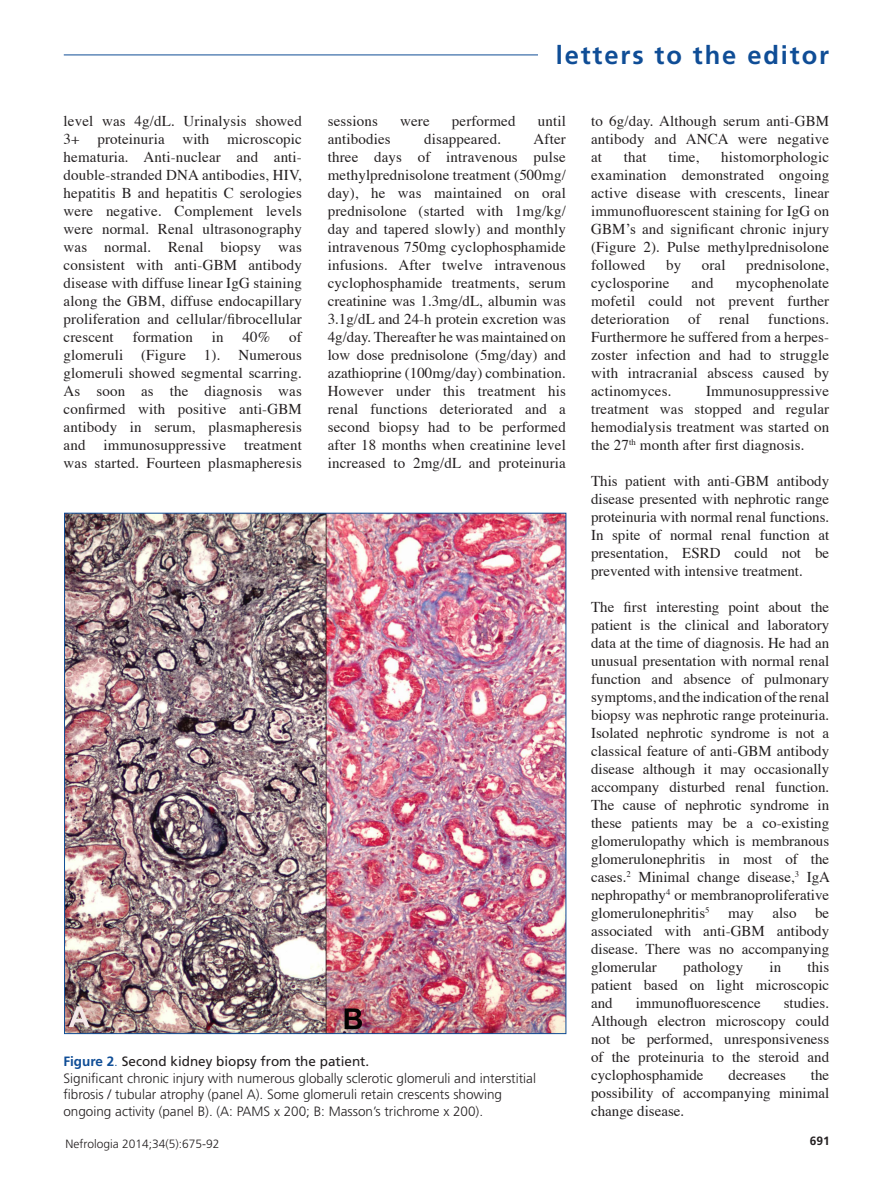
<style>
.page{position:relative;width:893px;height:1191px;background:#fff}
.page>*{position:absolute;margin:0;border:0;box-sizing:border-box;transform-origin:0 0}
.t1{font:700 25.5px "Frutiger";letter-spacing:.075em;color:#0f4d96}
.t2{font:15px/18px "Times";letter-spacing:.01em;color:#231f20;text-align:justify}
.t3{font:300 13.5px/16.5px "Frutiger";color:#231f20}
.t4{font:300 12px "Frutiger";color:#231f20}
.t5{font:700 12px "Frutiger";color:#231f20}
.s1{font-weight:700;color:#0f4d96}
.s2{color:#0f4d96}
.s3{font-weight:400}
</style>
<div class="page">
<hr style="left:64px;top:55px;width:761px;height:1px;background:#0f4d96">
<div style="left:538px;top:45px;width:291px;height:36px;background:#fff"></div>
<img style="left:66px;top:515px;width:498px;height:517px">
<h1 class="t1" style="left:556px;top:44px;width:275px">letters to the editor</h1>
<p class="t2" style="left:64px;top:113px;width:240px">level was 4g/dL. Urinalysis showed 3+ proteinuria with microscopic hematuria. Anti-nuclear and anti&shy;double-stranded DNA antibodies, HIV, hepatitis B and hepatitis C serologies were negative. Complement levels were normal. Renal ultrasonography was normal. Renal biopsy was consistent with anti-GBM antibody disease with diffuse linear IgG staining along the GBM, diffuse endocapillary proliferation and cellular/ibrocellular crescent</p>
<p class="t2" style="left:64px;top:329px;width:240px;text-indent:226px">of glomeruli (Figure 1). Numerous glomeruli showed segmental scarring.<br>As soon as the diagnosis was conirmed with positive anti-GBM antibody in serum, plasmapheresis and immunosuppressive treatment was started. Fourteen plasmapheresis</p>
<p class="t2" style="left:133px;top:329px;width:62px">formation</p>
<p class="t2" style="left:212px;top:329px;width:13px">in</p>
<p class="t2" style="left:243px;top:329px;width:29px">40%</p>
<p class="t2" style="left:328px;top:113px;width:52px">sessions</p>
<p class="t2" style="left:400px;top:113px;width:31px">were</p>
<p class="t2" style="left:452px;top:113px;width:65px">performed</p>
<p class="t2" style="left:538px;top:113px;width:30px">until</p>
<p class="t2" style="left:328px;top:131px;width:65px">antibodies</p>
<p class="t2" style="left:424px;top:131px;width:79px">disappeared.</p>
<p class="t2" style="left:328px;top:131px;width:240px;text-indent:206px">After three days of intravenous pulse methylprednisolone treatment (500mg/ day), he was maintained on oral prednisolone (started with 1mg/kg/ day and tapered slowly) and monthly intravenous 750mg cyclophosphamide infusions. After twelve intravenous cyclophosphamide treatments, serum creatinine was 1.3mg/dL, albumin was 3.1g/dL and 24-h protein excretion was 4g/day. Thereafter he was maintained on low dose prednisolone (5mg/day) and azathioprine (100mg/day) combination.<br>However under this treatment his renal functions deteriorated and a second biopsy had to be performed after 18 months when creatinine level increased to 2mg/dL and proteinuria</p>
<p class="t3" style="left:63px;top:1053px;width:474px"><span class="s1">Figure 2</span><span class="s2">.</span> <span class="s3">Second kidney biopsy from the patient.<br></span>Signiicant chronic injury with numerous globally sclerotic glomeruli and interstitial ibrosis / tubular atrophy (panel A). Some glomeruli retain crescents showing ongoing activity (panel B). (A: PAMS x 200; B: Masson’s trichrome x 200).</p>
<p class="t2" style="left:591px;top:113px;width:240px">to 6g/day. Although serum anti-GBM antibody and ANCA were negative at</p>
<p class="t2" style="left:591px;top:149px;width:240px;text-indent:130px">histomorphologic examination demonstrated ongoing active disease with crescents, linear immunoluorescent staining for IgG on GBM’s and signiicant chronic injury (Figure 2). Pulse methylprednisolone followed</p>
<p class="t2" style="left:624px;top:149px;width:24px">that</p>
<p class="t2" style="left:668px;top:149px;width:33px">time,</p>
<p class="t2" style="left:666px;top:257px;width:17px">by</p>
<p class="t2" style="left:702px;top:257px;width:25px">oral</p>
<p class="t2" style="left:746px;top:257px;width:85px">prednisolone,</p>
<p class="t2" style="left:591px;top:275px;width:80px">cyclosporine</p>
<p class="t2" style="left:692px;top:275px;width:23px">and</p>
<p class="t2" style="left:591px;top:275px;width:240px;text-indent:145px">mycophenolate mofetil could not prevent further deterioration of renal functions.<br>Furthermore he suffered from a herpes&shy;zoster infection and had to struggle with intracranial abscess caused by actinomyces.</p>
<p class="t2" style="left:591px;top:383px;width:240px;text-indent:115px">Immunosuppressive treatment was stopped and regular hemodialysis treatment was started on the 27<sup>th</sup> month after irst diagnosis.</p>
<p class="t2" style="left:591px;top:473px;width:240px">This patient with anti-GBM antibody disease presented with nephrotic range proteinuria with normal renal functions.<br>In spite of normal renal function at presentation, ESRD could not be prevented with intensive treatment.</p>
<p class="t2" style="left:591px;top:597px;width:240px">The irst interesting point about the patient is the clinical and laboratory data at the time of diagnosis. He had an unusual presentation with normal renal function and absence of pulmonary symptoms, and the indication of the renal biopsy was nephrotic range proteinuria.<br>Isolated nephrotic syndrome is not a classical feature of anti-GBM antibody disease although it may occasionally accompany disturbed renal function.<br>The cause of nephrotic syndrome in these patients may be a co-existing glomerulopathy which is membranous glomerulonephritis in most of the cases.<sup>2</sup> Minimal change disease,<sup>3</sup> IgA nephropathy<sup>4</sup> or membranoproliferative glomerulonephritis<sup>5</sup> may also be associated with anti-GBM antibody disease. There was no accompanying glomerular</p>
<p class="t2" style="left:683px;top:959px;width:62px">pathology</p>
<p class="t2" style="left:769px;top:959px;width:13px">in</p>
<p class="t2" style="left:591px;top:959px;width:240px;text-indent:216px">this patient based on light microscopic and</p>
<p class="t2" style="left:591px;top:993px;width:240px;text-indent:193px">studies.<br>Although electron microscopy could not be performed, unresponsiveness of the proteinuria to the steroid and cyclophosphamide</p>
<p class="t2" style="left:636px;top:993px;width:126px">immunoluorescence</p>
<p class="t2" style="left:728px;top:1067px;width:59px">decreases</p>
<p class="t2" style="left:591px;top:1067px;width:240px;text-indent:220px">the possibility of accompanying minimal change disease.</p>
<p class="t4" style="left:66px;top:1138px;width:155px">Nefrologia 2014;34(5):675-92</p>
<p class="t5" style="left:810px;top:1136px;width:22px">691</p>
</div>
